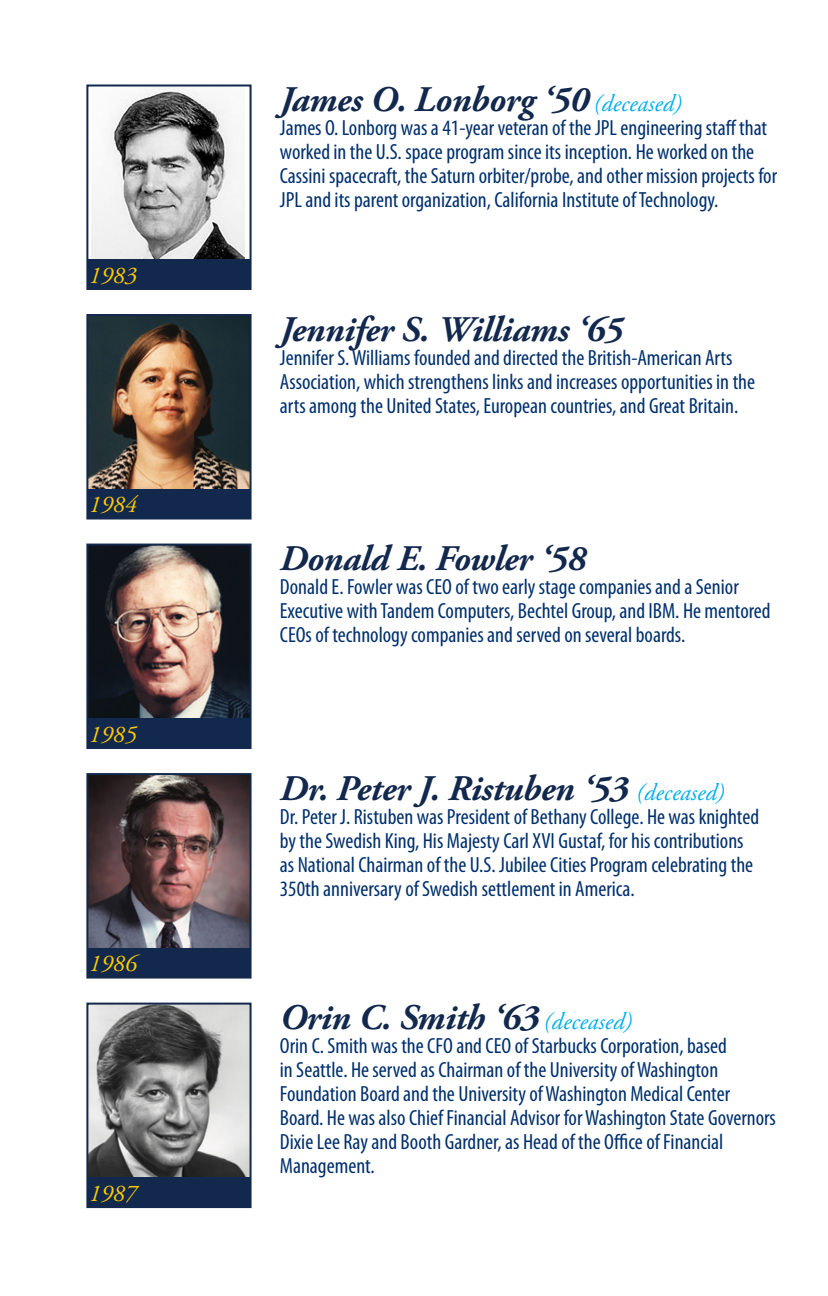
<style>
.page{position:relative;width:828px;height:1296px;background:#fff}
.page>*{position:absolute;margin:0;border:0;box-sizing:border-box;transform-origin:0 0}
.t1{font:italic 700 36px "Adobe Garamond Pro";letter-spacing:-.01em;color:#12284c}
.t2{font:italic 24px "Adobe Garamond Pro";color:#fc0}
.dates{font:condensed 22px/24px "Myriad Pro";color:#00306d}
.s1{font-weight:400;font-size:24px;color:#00aeef}
</style>
<div class="page">
<img style="left:91px;top:87px;width:154px;height:172px">
<div style="left:86px;top:84px;width:166px;height:206px;border:2px solid #12284c"></div>
<div style="left:88px;top:259px;width:162px;height:30px;background:#12284c"></div>
<img style="left:89px;top:547px;width:160px;height:171px">
<div style="left:86px;top:544px;width:166px;height:205px;border:2px solid #12284c"></div>
<div style="left:88px;top:718px;width:162px;height:30px;background:#12284c"></div>
<img style="left:89px;top:317px;width:160px;height:172px">
<div style="left:86px;top:314px;width:166px;height:206px;border:2px solid #12284c"></div>
<div style="left:88px;top:489px;width:162px;height:29px;background:#12284c"></div>
<img style="left:89px;top:776px;width:160px;height:172px">
<div style="left:86px;top:773px;width:166px;height:206px;border:2px solid #12284c"></div>
<div style="left:88px;top:948px;width:162px;height:29px;background:#12284c"></div>
<img style="left:89px;top:1006px;width:160px;height:171px">
<div style="left:86px;top:1003px;width:166px;height:205px;border:2px solid #12284c"></div>
<div style="left:88px;top:1177px;width:162px;height:30px;background:#12284c"></div>
<p class="t2" style="left:89px;top:261px;width:49px">1983</p>
<p class="t2" style="left:89px;top:490px;width:49px">1984</p>
<p class="t2" style="left:89px;top:720px;width:49px">1985</p>
<p class="t2" style="left:89px;top:949px;width:49px">1986</p>
<p class="t2" style="left:89px;top:1179px;width:49px">1987</p>
<p class="t1" style="left:280px;top:79px;width:403px">James O. Lonborg ‘50 <span class="s1">(deceased)</span></p>
<p class="dates" style="left:280px;top:116px;width:499px">James O. Lonborg was a 41-year veteran of the JPL engineering staff that worked in the U.S. space program since its inception. He worked on the Cassini spacecraft, the Saturn orbiter/probe, and other mission projects for JPL and its parent organization, California Institute of Technology.</p>
<p class="t1" style="left:280px;top:308px;width:345px">Jennifer S. Williams ‘65</p>
<p class="dates" style="left:280px;top:345px;width:477px">Jennifer S. Williams founded and directed the British-American Arts<br>Association, which strengthens links and increases opportunities in the arts among the United States, European countries, and Great Britain.</p>
<p class="t1" style="left:280px;top:538px;width:308px">Donald E. Fowler ‘58</p>
<p class="dates" style="left:280px;top:575px;width:492px">Donald E. Fowler was CEO of two early stage companies and a Senior<br>Executive with Tandem Computers, Bechtel Group, and IBM. He mentored<br>CEOs of technology companies and served on several boards.</p>
<p class="t1" style="left:280px;top:767px;width:446px">Dr. Peter J. Ristuben ‘53 <span class="s1">(deceased)</span></p>
<p class="dates" style="left:280px;top:804px;width:481px">Dr. Peter J. Ristuben was President of Bethany College. He was knighted by the Swedish King, His Majesty Carl XVI Gustaf, for his contributions as National Chairman of the U.S. Jubilee Cities Program celebrating the 350th anniversary of Swedish settlement in America.</p>
<p class="t1" style="left:280px;top:997px;width:354px">Orin C. Smith ‘63 <span class="s1">(deceased)</span></p>
<p class="dates" style="left:280px;top:1034px;width:498px">Orin C. Smith was the CFO and CEO of Starbucks Corporation, based<br>in Seattle. He served as Chairman of the University of Washington Foundation Board and the University of Washington Medical Center Board. He was also Chief Financial Advisor for Washington State Governors Dixie Lee Ray and Booth Gardner, as Head of the Office of Financial Management.</p>
</div>
